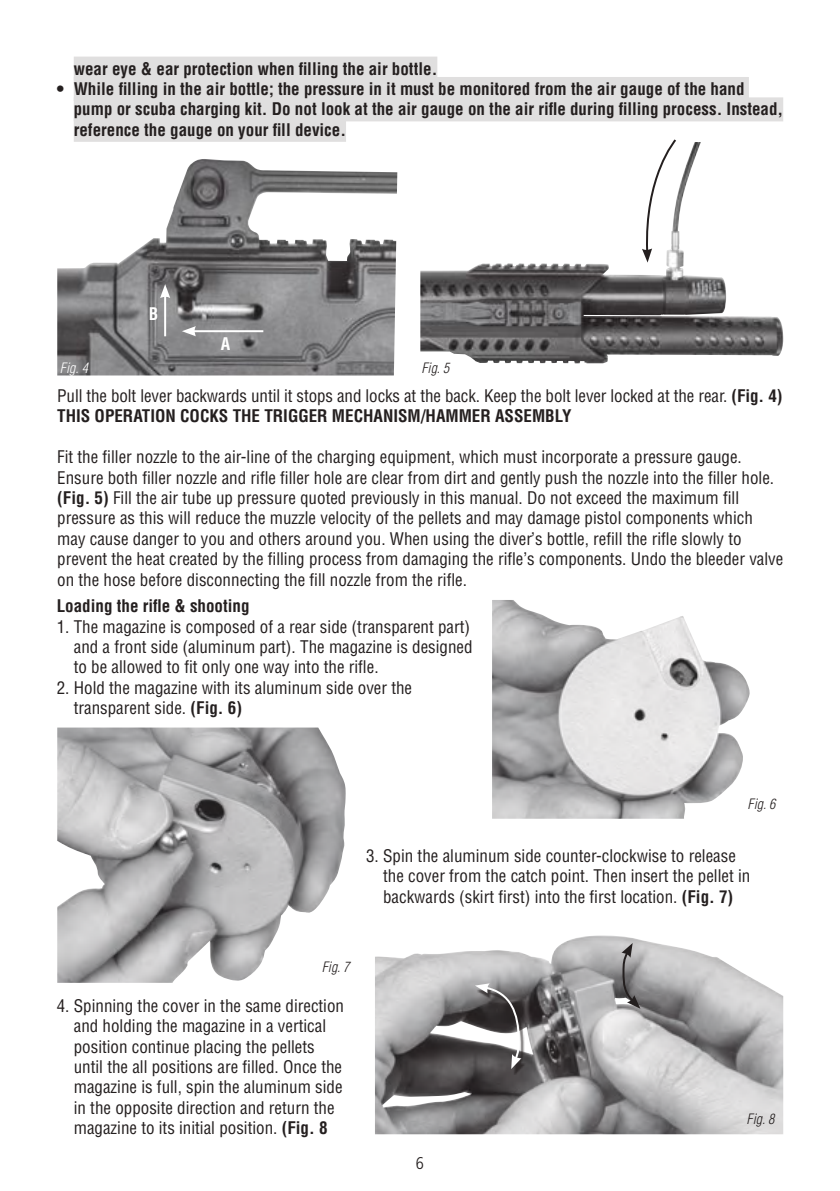
<style>
.page{position:relative;width:840px;height:1191px;background:#fff}
.page>*{position:absolute;margin:0;border:0;box-sizing:border-box;transform-origin:0 0}
.t1{font:condensed 17px/20.4px "Helvetica LT Std";color:#241f1f}
.t2{font:700 condensed 17px/20.4px "Helvetica LT Std";color:#241f1f}
.t3{font:700 condensed 17px "Helvetica LT Std";color:#fff}
.t4{font:300 condensed 17px "Frutiger LT Std";color:#241f1f}
.t5{font:italic 300 condensed 14px "Helvetica LT Std";color:#241f1f}
.t6{font:italic 300 condensed 14px "Helvetica LT Std";color:#fff}
.s1{font-weight:700}
</style>
<div class="page">
<img style="left:492px;top:600px;width:258px;height:218px">
<img style="left:57px;top:727px;width:289px;height:255px">
<img style="left:375px;top:935px;width:407px;height:199px">
<div style="left:476px;top:987px;width:49px;height:87px;background:#241f1f;opacity:.75"></div>
<svg style="left:474px;top:983px;width:47px;height:86px"></svg>
<svg style="left:621px;top:943px;width:19px;height:65px"></svg>
<div style="left:74px;top:57px;width:363px;height:24px;background:#e0dfdf"></div>
<div style="left:74px;top:77px;width:674px;height:24px;background:#e0dfdf"></div>
<div style="left:74px;top:97px;width:708px;height:24px;background:#e0dfdf"></div>
<div style="left:74px;top:118px;width:272px;height:24px;background:#e0dfdf"></div>
<img style="left:57px;top:159px;width:340px;height:216px">
<img style="left:420px;top:144px;width:274px;height:219px">
<hr style="left:193px;top:330px;width:70px;height:2px;background:#fff">
<svg style="left:182px;top:326px;width:14px;height:10px"></svg>
<hr style="left:164px;top:295px;width:2px;height:41px;background:#fff">
<svg style="left:160px;top:284px;width:10px;height:14px"></svg>
<svg style="left:641px;top:139px;width:36px;height:123px"></svg>
<p class="t2" style="left:74px;top:58px;width:365px">wear eye &amp; ear protection when filling the air bottle.</p>
<p class="t2" style="left:74px;top:78px;width:710px;text-indent:-17px">• While filling in the air bottle; the pressure in it must be monitored from the air gauge of the hand pump or scuba charging kit. Do not look at the air gauge on the air rifle during filling process. Instead, reference the gauge on your fill device.</p>
<p class="t3" style="left:149px;top:303px;width:11px">B</p>
<p class="t3" style="left:221px;top:333px;width:11px">A</p>
<p class="t6" style="left:60px;top:359px;width:29px">Fig. 4</p>
<p class="t5" style="left:421px;top:359px;width:29px">Fig. 5</p>
<p class="t1" style="left:57px;top:385px;width:726px">Pull the bolt lever backwards until it stops and locks at the back. Keep the bolt lever locked at the rear. <span class="s1">(Fig. 4)<br>THIS OPERATION COCKS THE TRIGGER MECHANISM/HAMMER ASSEMBLY</span></p>
<p class="t1" style="left:57px;top:447px;width:727px">Fit the filler nozzle to the air-line of the charging equipment, which must incorporate a pressure gauge.<br>Ensure both filler nozzle and rifle filler hole are clear from dirt and gently push the nozzle into the filler hole. <span class="s1">(Fig. 5)</span> Fill the air tube up pressure quoted previously in this manual. Do not exceed the maximum fill pressure as this will reduce the muzzle velocity of the pellets and may damage pistol components which may cause danger to you and others around you. When using the diver’s bottle, refill the rifle slowly to prevent the heat created by the filling process from damaging the rifle’s components. Undo the bleeder valve on the hose before disconnecting the fill nozzle from the rifle.</p>
<p class="t2" style="left:57px;top:595px;width:194px">Loading the rifle &amp; shooting</p>
<p class="t1" style="left:74px;top:616px;width:400px;text-indent:-17px">1. The magazine is composed of a rear side (transparent part) and a front side (aluminum part). The magazine is designed to be allowed to fit only one way into the rifle.</p>
<p class="t1" style="left:74px;top:677px;width:340px;text-indent:-17px">2. Hold the magazine with its aluminum side over the transparent side. <span class="s1">(Fig. 6)</span></p>
<p class="t5" style="left:747px;top:795px;width:29px">Fig. 6</p>
<p class="t1" style="left:383px;top:845px;width:368px;text-indent:-17px">3. Spin the aluminum side counter-clockwise to release the cover from the catch point. Then insert the pellet in backwards (skirt first) into the first location. <span class="s1">(Fig. 7)</span></p>
<p class="t5" style="left:321px;top:958px;width:29px">Fig. 7</p>
<p class="t1" style="left:74px;top:995px;width:272px;text-indent:-17px">4. Spinning the cover in the same direction and holding the magazine in a vertical position continue placing the pellets until the all positions are filled. Once the magazine is full, spin the aluminum side in the opposite direction and return the magazine to its initial position. <span class="s1">(Fig. 8</span></p>
<p class="t4" style="left:415px;top:1153px;width:10px">6</p>
<p class="t5" style="left:746px;top:1109px;width:29px">Fig. 8</p>
</div>
